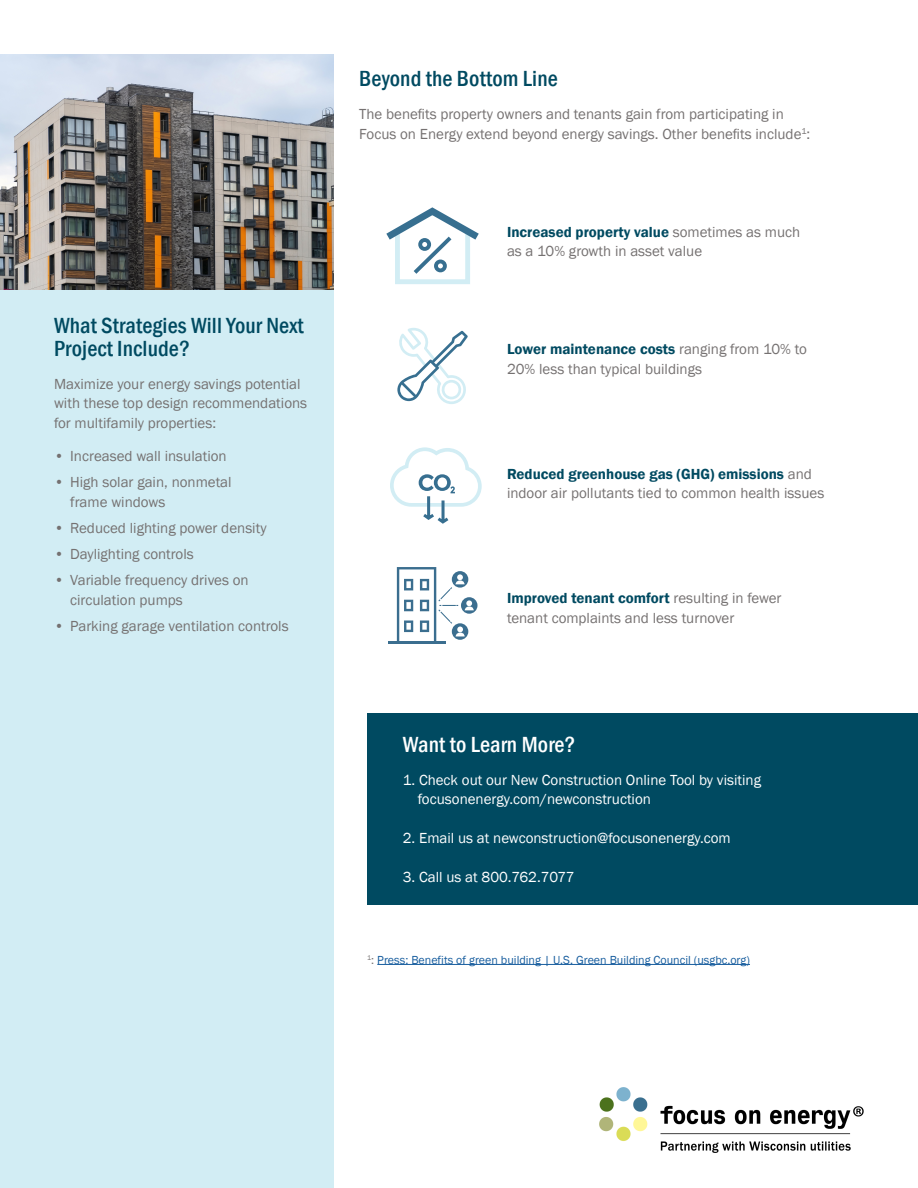
<style>
.page{position:relative;width:918px;height:1188px;background:#fff}
.page>*{position:absolute;margin:0;border:0;box-sizing:border-box;transform-origin:0 0}
.t1{font:500 condensed 22.5px/22.5px "Franklin Gothic";letter-spacing:.005em;color:#004a61}
.t2{font:500 condensed 22.5px "Franklin Gothic";letter-spacing:.005em;color:#fff}
.t3{font:15px/19.5px "Franklin Gothic";color:#757171}
.t4{font:15px/19.5px "Franklin Gothic";color:#fff}
.t5{font:12px "Franklin Gothic";color:#175d9e}
.s1{font-weight:600;color:#004a61}
.s2{color:#757171}
</style>
<div class="page">
<div style="left:0;top:64px;width:334px;height:1124px;background:#d2edf4"></div>
<div style="left:367px;top:713px;width:551px;height:192px;background:#004a61"></div>
<hr style="left:377px;top:964px;width:373px;height:1px;background:#175d9e">
<img style="left:0;top:54px;width:334px;height:236px">
<div style="left:395px;top:231px;width:75px;height:53px;border:5px solid #d2edf4"></div>
<svg style="left:386px;top:207px;width:93px;height:71px"></svg>
<svg style="left:390px;top:447px;width:92px;height:77px"></svg>
<svg style="left:397px;top:328px;width:71px;height:76px"></svg>
<hr style="left:388px;top:641px;width:58px;height:3px;background:#3b6e8f">
<svg style="left:461px;top:597px;width:17px;height:17px"></svg>
<svg style="left:397px;top:567px;width:77px;height:74px"></svg>
<img style="left:599px;top:1088px;width:265px;height:65px">
<h1 class="t1" style="left:54px;top:314px;width:251px">What Strategies Will Your Next<br>Project Include?</h1>
<p class="t3" style="left:54px;top:374px;width:255px">Maximize your energy savings potential with these top design recommendations for multifamily properties:</p>
<p class="t3" style="left:54px;top:446px;width:174px">• Increased wall insulation</p>
<p class="t3" style="left:70px;top:473px;width:163px;text-indent:-16px">• High solar gain, nonmetal frame windows</p>
<p class="t3" style="left:54px;top:518px;width:214px">• Reduced lighting power density</p>
<p class="t3" style="left:54px;top:545px;width:141px">• Daylighting controls</p>
<p class="t3" style="left:70px;top:571px;width:180px;text-indent:-16px">• Variable frequency drives on circulation pumps</p>
<p class="t3" style="left:54px;top:617px;width:236px">• Parking garage ventilation controls</p>
<h1 class="t1" style="left:359px;top:67px;width:200px">Beyond the Bottom Line</h1>
<p class="t3" style="left:359px;top:105px;width:453px">The benefits property owners and tenants gain from participating in<br>Focus on Energy extend beyond energy savings. Other benefits include<sup>1</sup>:</p>
<p class="t3" style="left:507px;top:222px;width:295px"><span class="s1">Increased property value</span> sometimes as much as a 10% growth in asset value</p>
<p class="t3" style="left:507px;top:340px;width:301px"><span class="s1">Lower maintenance costs</span> ranging from 10% to<br>20% less than typical buildings</p>
<p class="t3" style="left:507px;top:464px;width:319px"><span class="s1">Reduced greenhouse gas (GHG) emissions</span> and indoor air pollutants tied to common health issues</p>
<p class="t3" style="left:507px;top:589px;width:276px"><span class="s1">Improved tenant comfort</span> resulting in fewer tenant complaints and less turnover</p>
<h1 class="t2" style="left:403px;top:729px;width:174px">Want to Learn More?</h1>
<p class="t4" style="left:418px;top:770px;width:345px;text-indent:-15px">1. Check out our New Construction Online Tool by visiting focusonenergy.com/newconstruction</p>
<p class="t4" style="left:403px;top:829px;width:329px">2. Email us at newconstruction@focusonenergy.com</p>
<p class="t4" style="left:403px;top:868px;width:173px">3. Call us at 800.762.7077</p>
<p class="t5" style="left:367px;top:952px;width:384px"><sup>1</sup><span class="s2">:</span> Press: Benefits of green building | U.S. Green Building Council (usgbc.org)</p>
</div>
